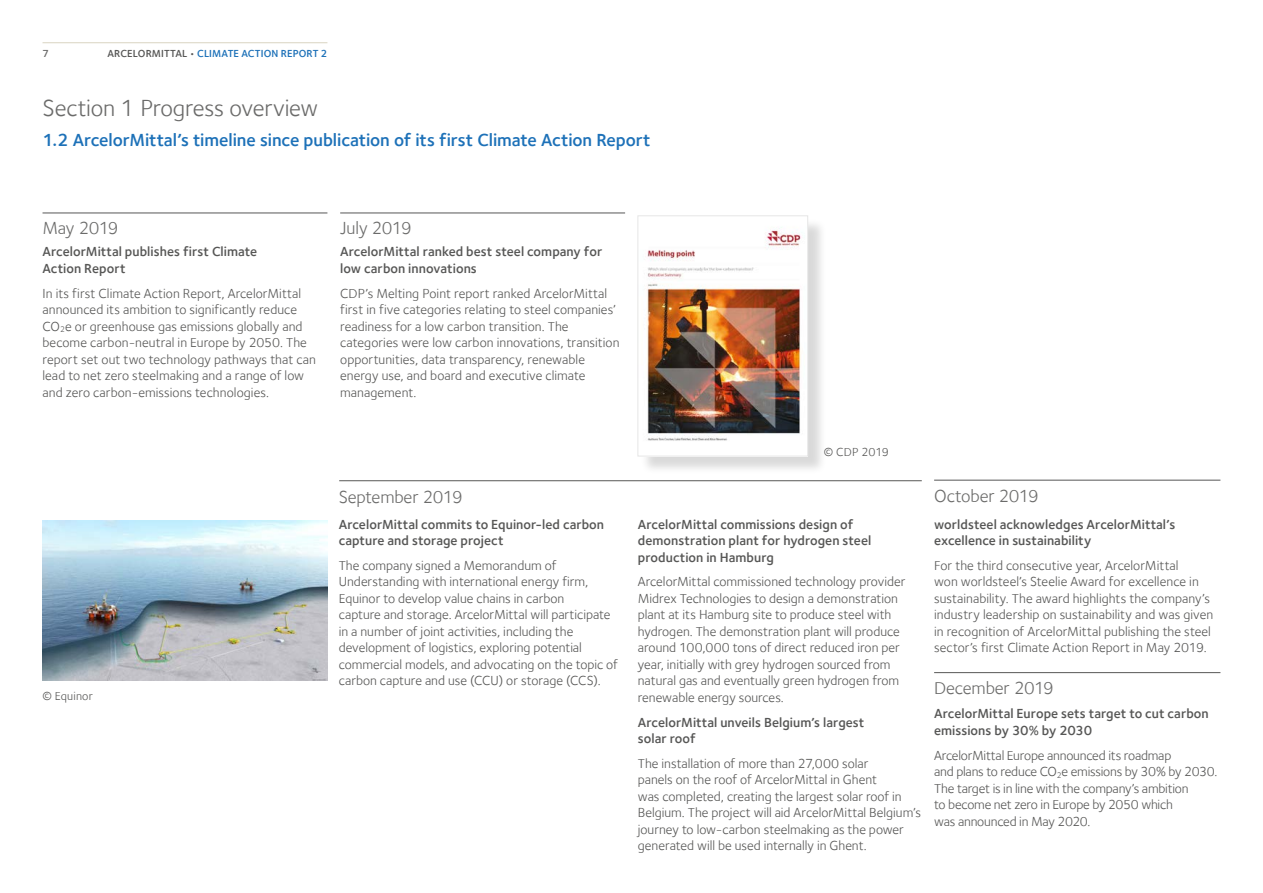
<style>
.page{position:relative;width:1263px;height:893px;background:#fff}
.page>*{position:absolute;margin:0;border:0;box-sizing:border-box;transform-origin:0 0}
.SECTION_1_etc__text{font:24px "Foundry Sterling";letter-spacing:-.01em;color:#6b6b6a}
.Subhead_01_12_14_Blu{font:600 18px "Foundry Sterling";letter-spacing:-.005em;color:#1d71b8}
.Subhead_12pt_Timelin{font:18px "Foundry Sterling";letter-spacing:-.02em;color:#6b6b6a}
.Text_9pt{font:13.5px/16.5px "Foundry Sterling";color:#575756}
.Subhead_9pt_Timeline{font:600 13.5px/16.5px "Foundry Sterling";letter-spacing:.005em;color:#575756}
.Text_8pt_note{font:12px "Foundry Sterling";letter-spacing:.015em;color:#575756}
.t1{font:600 10.5px "Foundry Sterling";letter-spacing:.01em;color:#1d71b8}
.Base_style_sheet{font:600 10.5px "Foundry Sterling";color:#6b6b6a}
.s1{color:#575756}
</style>
<div class="page">
<hr style="left:43px;top:213px;width:284px;height:1px;background:#575756">
<hr style="left:340px;top:213px;width:285px;height:1px;background:#575756">
<hr style="left:934px;top:480px;width:286px;height:1px;background:#575756">
<hr style="left:934px;top:672px;width:286px;height:1px;background:#575756">
<hr style="left:339px;top:480px;width:583px;height:1px;background:#585756">
<div style="left:640px;top:218px;width:187px;height:257px;background:#000;opacity:.15"></div>
<img style="left:640px;top:218px;width:166px;height:236px">
<div style="left:638px;top:216px;width:170px;height:240px;border:1px solid #e6e6e6"></div>
<img style="left:43px;top:520px;width:284px;height:161px">
<hr style="left:43px;top:42px;width:284px;height:1px;background:#dad4c2">
<p class="Base_style_sheet" style="left:43px;top:47px;width:8px">7</p>
<p class="t1" style="left:107px;top:47px;width:222px"><span class="s1">ARCELORMITTAL •</span> CLIMATE ACTION REPORT 2</p>
<p class="SECTION_1_etc__text" style="left:43px;top:94px;width:277px">Section 1 Progress overview</p>
<p class="Subhead_01_12_14_Blu" style="left:43px;top:129px;width:610px">1.2 ArcelorMittal’s timeline since publication of its first Climate Action Report</p>
<p class="Subhead_12pt_Timelin" style="left:43px;top:218px;width:78px">May 2019</p>
<p class="Subhead_9pt_Timeline" style="left:43px;top:243px;width:216px">ArcelorMittal publishes first Climate<br>Action Report</p>
<p class="Text_9pt" style="left:43px;top:285px;width:275px">In its first Climate Action Report, ArcelorMittal announced its ambition to significantly reduce CO<sub>2</sub>e or greenhouse gas emissions globally and become carbon-neutral in Europe by 2050. The report set out two technology pathways that can lead to net zero steelmaking and a range of low and zero carbon-emissions technologies.</p>
<p class="Text_8pt_note" style="left:43px;top:689px;width:52px">© Equinor</p>
<p class="Subhead_12pt_Timelin" style="left:340px;top:218px;width:73px">July 2019</p>
<p class="Subhead_9pt_Timeline" style="left:340px;top:243px;width:264px">ArcelorMittal ranked best steel company for low carbon innovations</p>
<p class="Text_9pt" style="left:340px;top:285px;width:281px">CDP’s Melting Point report ranked ArcelorMittal first in five categories relating to steel companies’ readiness for a low carbon transition. The categories were low carbon innovations, transition opportunities, data transparency, renewable energy use, and board and executive climate management.</p>
<p class="Subhead_12pt_Timelin" style="left:339px;top:487px;width:125px">September 2019</p>
<p class="Subhead_9pt_Timeline" style="left:339px;top:516px;width:267px">ArcelorMittal commits to Equinor-led carbon capture and storage project</p>
<p class="Text_9pt" style="left:339px;top:557px;width:281px">The company signed a Memorandum of Understanding with international energy firm, Equinor to develop value chains in carbon<br>capture and storage. ArcelorMittal will participate in a number of joint activities, including the development of logistics, exploring potential commercial models, and advocating on the topic of carbon capture and use (CCU) or storage (CCS).</p>
<p class="Text_8pt_note" style="left:824px;top:445px;width:67px">© CDP 2019</p>
<p class="Subhead_9pt_Timeline" style="left:638px;top:516px;width:235px">ArcelorMittal commissions design of demonstration plant for hydrogen steel production in Hamburg</p>
<p class="Text_9pt" style="left:638px;top:573px;width:269px">ArcelorMittal commissioned technology provider Midrex Technologies to design a demonstration plant at its Hamburg site to produce steel with hydrogen. The demonstration plant will produce around 100,000 tons of direct reduced iron per year, initially with grey hydrogen sourced from natural gas and eventually green hydrogen from renewable energy sources.</p>
<p class="Subhead_9pt_Timeline" style="left:638px;top:714px;width:228px">ArcelorMittal unveils Belgium’s largest solar roof</p>
<p class="Text_9pt" style="left:638px;top:755px;width:285px">The installation of more than 27,000 solar<br>panels on the roof of ArcelorMittal in Ghent<br>was completed, creating the largest solar roof in Belgium. The project will aid ArcelorMittal Belgium’s journey to low-carbon steelmaking as the power generated will be used internally in Ghent.</p>
<p class="Subhead_12pt_Timelin" style="left:934px;top:485px;width:106px">October 2019</p>
<p class="Subhead_9pt_Timeline" style="left:934px;top:516px;width:243px">worldsteel acknowledges ArcelorMittal’s excellence in sustainability</p>
<p class="Text_9pt" style="left:934px;top:557px;width:281px">For the third consecutive year, ArcelorMittal<br>won worldsteel’s Steelie Award for excellence in sustainability. The award highlights the company’s industry leadership on sustainability and was given in recognition of ArcelorMittal publishing the steel sector’s first Climate Action Report in May 2019.</p>
<p class="Subhead_12pt_Timelin" style="left:934px;top:678px;width:121px">December 2019</p>
<p class="Subhead_9pt_Timeline" style="left:934px;top:705px;width:276px">ArcelorMittal Europe sets target to cut carbon emissions by 30% by 2030</p>
<p class="Text_9pt" style="left:934px;top:747px;width:285px">ArcelorMittal Europe announced its roadmap<br>and plans to reduce CO<sub>2</sub>e emissions by 30% by 2030.<br>The target is in line with the company’s ambition<br>to become net zero in Europe by 2050 which<br>was announced in May 2020.</p>
</div>
